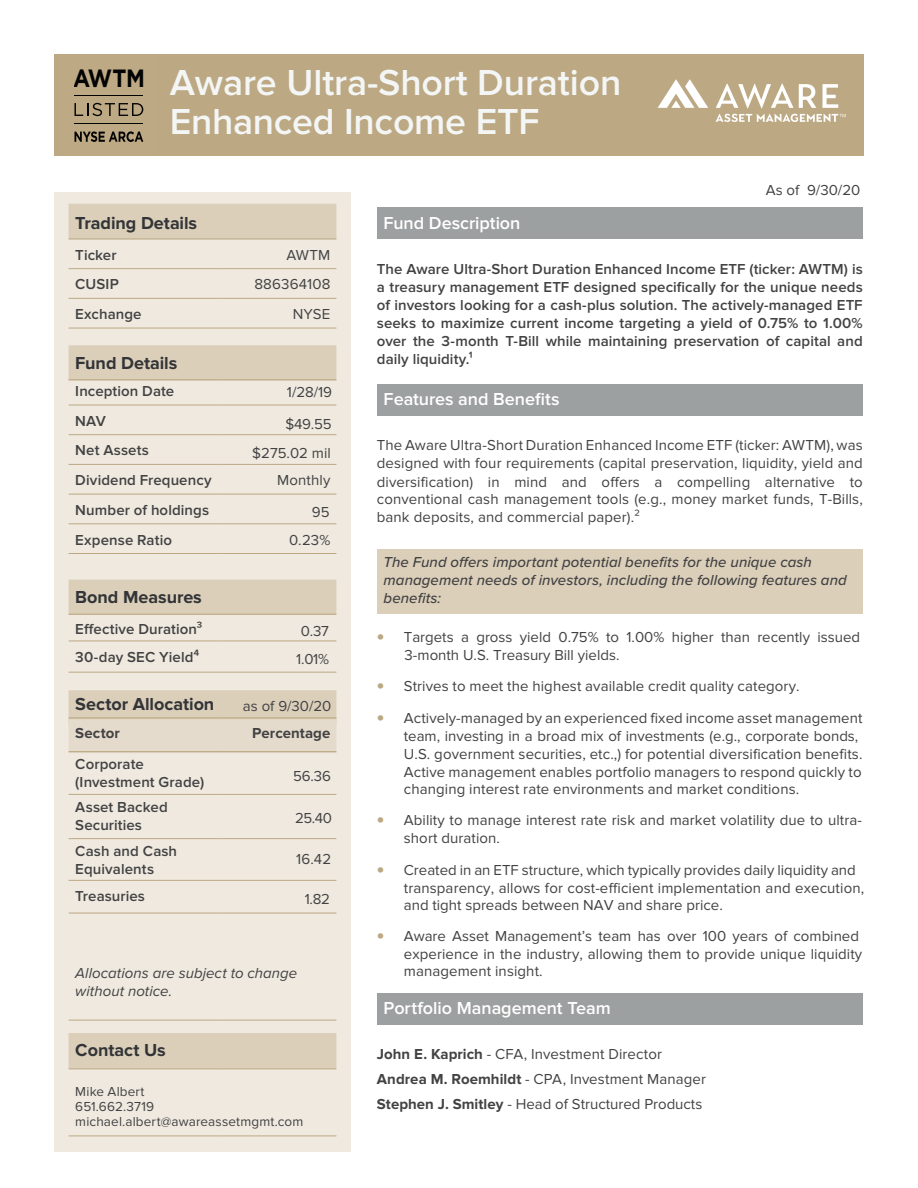
<style>
.page{position:relative;width:918px;height:1188px;background:#fff}
.page>*{position:absolute;margin:0;border:0;box-sizing:border-box;transform-origin:0 0}
.t1{font:600 37.5px/39px "Proxima Nova";letter-spacing:-.005em;color:#f3f6f5}
.t2{font:700 24.9px "Gotham";color:#050504;scale:.87 1}
.t3{font:700 18px "Proxima Nova";color:#323437}
.t4{font:600 18px "Proxima Nova";color:#fff}
.t5{font:15px/17.7px "Proxima Nova";letter-spacing:.005em;color:#424243}
.t6{font:600 15px/18px "Proxima Nova";letter-spacing:.005em;color:#424243}
.t7{font:italic 500 15px/18px "Proxima Nova";letter-spacing:.005em;color:#424243}
.t8{font:italic 15px/18px "Proxima Nova";letter-spacing:.005em;color:#424243}
.t9{font:700 15px "Proxima Nova";letter-spacing:.005em;color:#424243}
.t10{font:13.5px/15px "Proxima Nova";letter-spacing:.01em;color:#424243}
.s1{font-weight:900;font-size:21px;color:#bca883}
.s2{font-weight:700}
</style>
<div class="page">
<div style="left:54px;top:54px;width:810px;height:101px;background:#bca883"></div>
<svg style="left:74px;top:103px;width:69px;height:13px"></svg>
<hr style="left:75px;top:95px;width:68px;height:1px;background:#050504">
<hr style="left:75px;top:123px;width:68px;height:1px;background:#050504">
<svg style="left:74px;top:131px;width:69px;height:11px"></svg>
<div style="left:54px;top:192px;width:297px;height:960px;background:#efe9df"></div>
<div style="left:377px;top:208px;width:486px;height:31px;background:#9da0a0"></div>
<div style="left:377px;top:385px;width:486px;height:31px;background:#9da0a0"></div>
<div style="left:377px;top:549px;width:486px;height:64px;background:#dbcfba"></div>
<div style="left:377px;top:993px;width:486px;height:32px;background:#9da0a0"></div>
<svg style="left:658px;top:79px;width:50px;height:29px"></svg>
<svg style="left:716px;top:83px;width:130px;height:39px"></svg>
<svg style="left:69px;top:204px;width:267px;height:864px"></svg>
<div style="left:69px;top:719px;width:267px;height:34px;background:#e5dbcc"></div>
<hr style="left:69px;top:238px;width:152px;height:2px;background:#bca883">
<hr style="left:221px;top:238px;width:115px;height:2px;background:#bca883">
<hr style="left:69px;top:379px;width:152px;height:1px;background:#bca883">
<hr style="left:221px;top:379px;width:115px;height:1px;background:#bca883">
<hr style="left:69px;top:717px;width:152px;height:1px;background:#bca883">
<hr style="left:221px;top:717px;width:115px;height:1px;background:#bca883">
<hr style="left:69px;top:751px;width:152px;height:1px;background:#bca883">
<hr style="left:221px;top:751px;width:115px;height:1px;background:#bca883">
<hr style="left:69px;top:268px;width:152px;height:1px;background:#bca883">
<hr style="left:221px;top:268px;width:115px;height:1px;background:#bca883">
<hr style="left:69px;top:298px;width:152px;height:1px;background:#bca883">
<hr style="left:221px;top:298px;width:115px;height:1px;background:#bca883">
<hr style="left:69px;top:328px;width:152px;height:1px;background:#bca883">
<hr style="left:221px;top:328px;width:115px;height:1px;background:#bca883">
<hr style="left:69px;top:672px;width:152px;height:1px;background:#bca883">
<hr style="left:221px;top:672px;width:115px;height:1px;background:#bca883">
<hr style="left:69px;top:405px;width:152px;height:1px;background:#bca883">
<hr style="left:221px;top:405px;width:115px;height:1px;background:#bca883">
<hr style="left:69px;top:434px;width:152px;height:1px;background:#bca883">
<hr style="left:221px;top:434px;width:115px;height:1px;background:#bca883">
<hr style="left:69px;top:464px;width:152px;height:1px;background:#bca883">
<hr style="left:221px;top:464px;width:115px;height:1px;background:#bca883">
<hr style="left:69px;top:494px;width:152px;height:1px;background:#bca883">
<hr style="left:221px;top:494px;width:115px;height:1px;background:#bca883">
<hr style="left:69px;top:523px;width:152px;height:1px;background:#bca883">
<hr style="left:221px;top:523px;width:115px;height:1px;background:#bca883">
<hr style="left:69px;top:794px;width:152px;height:1px;background:#bca883">
<hr style="left:221px;top:794px;width:115px;height:1px;background:#bca883">
<hr style="left:69px;top:838px;width:152px;height:1px;background:#bca883">
<hr style="left:221px;top:838px;width:115px;height:1px;background:#bca883">
<hr style="left:69px;top:880px;width:152px;height:1px;background:#bca883">
<hr style="left:221px;top:880px;width:115px;height:1px;background:#bca883">
<hr style="left:69px;top:913px;width:152px;height:1px;background:#bca883">
<hr style="left:221px;top:913px;width:115px;height:1px;background:#bca883">
<hr style="left:69px;top:553px;width:152px;height:1px;background:#bca883">
<hr style="left:221px;top:553px;width:115px;height:1px;background:#bca883">
<hr style="left:69px;top:1020px;width:152px;height:1px;background:#bca883">
<hr style="left:221px;top:1020px;width:115px;height:1px;background:#bca883">
<hr style="left:69px;top:614px;width:152px;height:1px;background:#bca883">
<hr style="left:221px;top:614px;width:115px;height:1px;background:#bca883">
<hr style="left:69px;top:1068px;width:152px;height:1px;background:#bca883">
<hr style="left:221px;top:1068px;width:115px;height:1px;background:#bca883">
<hr style="left:69px;top:641px;width:152px;height:1px;background:#bca883">
<hr style="left:221px;top:641px;width:115px;height:1px;background:#bca883">
<hr style="left:69px;top:1136px;width:152px;height:1px;background:#bca883">
<hr style="left:221px;top:1136px;width:115px;height:1px;background:#bca883">
<h2 class="t2" style="left:74px;top:62px;width:83px">AWTM</h2>
<h1 class="t1" style="left:170px;top:64px;width:453px">Aware Ultra-Short Duration<br>Enhanced Income ETF</h1>
<p class="t5" style="left:766px;top:181px;width:96px">As of 9/30/20</p>
<p class="t3" style="left:75px;top:213px;width:123px">Trading Details</p>
<p class="t6" style="left:75px;top:246px;width:43px">Ticker</p>
<p class="t5" style="left:286px;top:246px;width:46px">AWTM</p>
<p class="t6" style="left:75px;top:276px;width:45px">CUSIP</p>
<p class="t5" style="left:254px;top:276px;width:78px">886364108</p>
<p class="t6" style="left:75px;top:306px;width:68px">Exchange</p>
<p class="t5" style="left:293px;top:306px;width:39px">NYSE</p>
<p class="t3" style="left:75px;top:352px;width:104px">Fund Details</p>
<p class="t6" style="left:75px;top:383px;width:100px">Inception Date</p>
<p class="t5" style="left:287px;top:383px;width:47px">1/28/19</p>
<p class="t6" style="left:75px;top:412px;width:32px">NAV</p>
<p class="t5" style="left:285px;top:415px;width:48px">$49.55</p>
<p class="t6" style="left:75px;top:442px;width:75px">Net Assets</p>
<p class="t5" style="left:252px;top:444px;width:80px">$275.02 mil</p>
<p class="t6" style="left:75px;top:472px;width:138px">Dividend Frequency</p>
<p class="t5" style="left:277px;top:472px;width:55px">Monthly</p>
<p class="t6" style="left:75px;top:502px;width:135px">Number of holdings</p>
<p class="t5" style="left:312px;top:504px;width:19px">95</p>
<p class="t6" style="left:75px;top:531px;width:98px">Expense Ratio</p>
<p class="t5" style="left:289px;top:531px;width:43px">0.23%</p>
<p class="t3" style="left:75px;top:587px;width:128px">Bond Measures</p>
<p class="t6" style="left:75px;top:620px;width:129px">Effective Duration³</p>
<p class="t5" style="left:301px;top:622px;width:30px">0.37</p>
<p class="t6" style="left:75px;top:648px;width:126px">30-day SEC Yield⁴</p>
<p class="t5" style="left:296px;top:651px;width:34px">1.01%</p>
<p class="t3" style="left:75px;top:693px;width:141px">Sector Allocation</p>
<p class="t5" style="left:243px;top:697px;width:90px">as of 9/30/20</p>
<p class="t9" style="left:75px;top:724px;width:46px">Sector</p>
<p class="t9" style="left:252px;top:724px;width:80px">Percentage</p>
<p class="t6" style="left:75px;top:756px;width:130px">Corporate (Investment Grade)</p>
<p class="t5" style="left:293px;top:767px;width:39px">56.36</p>
<p class="t6" style="left:75px;top:799px;width:94px">Asset Backed<br>Securities</p>
<p class="t5" style="left:295px;top:810px;width:38px">25.40</p>
<p class="t6" style="left:75px;top:842px;width:103px">Cash and Cash<br>Equivalents</p>
<p class="t5" style="left:296px;top:850px;width:36px">16.42</p>
<p class="t6" style="left:75px;top:888px;width:71px">Treasuries</p>
<p class="t5" style="left:305px;top:890px;width:27px">1.82</p>
<p class="t8" style="left:75px;top:964px;width:223px">Allocations are subject to change without notice.</p>
<p class="t3" style="left:75px;top:1040px;width:92px">Contact Us</p>
<p class="t10" style="left:75px;top:1084px;width:230px">Mike Albert<br>651.662.3719 michael.albert@awareassetmgmt.com</p>
<p class="t4" style="left:384px;top:214px;width:138px">Fund Description</p>
<p class="t6" style="left:377px;top:260px;width:487px;text-align:justify">The Aware Ultra-Short Duration Enhanced Income ETF (ticker: AWTM) is a treasury management ETF designed specifically for the unique needs of investors looking for a cash-plus solution. The actively-managed ETF seeks to maximize current income targeting a yield of 0.75% to 1.00% over the 3-month T-Bill while maintaining preservation of capital and daily liquidity.¹</p>
<p class="t4" style="left:384px;top:391px;width:177px">Features and Benefits</p>
<p class="t5" style="left:377px;top:436px;width:487px;line-height:18.5px;text-align:justify">The Aware Ultra-Short Duration Enhanced Income ETF (ticker: AWTM), was designed with four requirements (capital preservation, liquidity, yield and diversification) in mind and offers a compelling alternative to</p>
<p class="t5" style="left:377px;top:491px;width:487px">conventional cash management tools (e.g., money market funds, T-Bills, bank deposits, and commercial paper).²</p>
<p class="t7" style="left:384px;top:553px;width:465px">The Fund offers important potential benefits for the unique cash management needs of investors, including the following features and benefits:</p>
<p class="t5" style="left:404px;top:628px;width:457px;text-indent:-28px"><span class="s1">•</span> Targets a gross yield 0.75% to 1.00% higher than recently issued<br>3-month U.S. Treasury Bill yields.</p>
<p class="t5" style="left:377px;top:678px;width:424px"><span class="s1">•</span> Strives to meet the highest available credit quality category.</p>
<p class="t5" style="left:404px;top:709px;width:460px;text-indent:-27px"><span class="s1">•</span> Actively-managed by an experienced fixed income asset management team, investing in a broad mix of investments (e.g., corporate bonds, U.S. government securities, etc.,) for potential diversification benefits.<br>Active management enables portfolio managers to respond quickly to changing interest rate environments and market conditions.</p>
<p class="t5" style="left:404px;top:812px;width:460px;text-indent:-27px"><span class="s1">•</span> Ability to manage interest rate risk and market volatility due to ultra&shy;short duration.</p>
<p class="t5" style="left:404px;top:861px;width:462px;text-indent:-27px"><span class="s1">•</span> Created in an ETF structure, which typically provides daily liquidity and transparency, allows for cost-efficient implementation and execution, and tight spreads between NAV and share price.</p>
<p class="t5" style="left:404px;top:928px;width:460px;text-indent:-27px"><span class="s1">•</span> Aware Asset Management’s team has over 100 years of combined experience in the industry, allowing them to provide unique liquidity management insight.</p>
<p class="t4" style="left:384px;top:1000px;width:229px">Portfolio Management Team</p>
<p class="t5" style="left:377px;top:1042px;width:331px;line-height:24.8px"><span class="s2">John E. Kaprich</span> - CFA, Investment Director<br><span class="s2">Andrea M. Roemhildt</span> - CPA, Investment Manager<br><span class="s2">Stephen J. Smitley</span> - Head of Structured Products</p>
</div>
